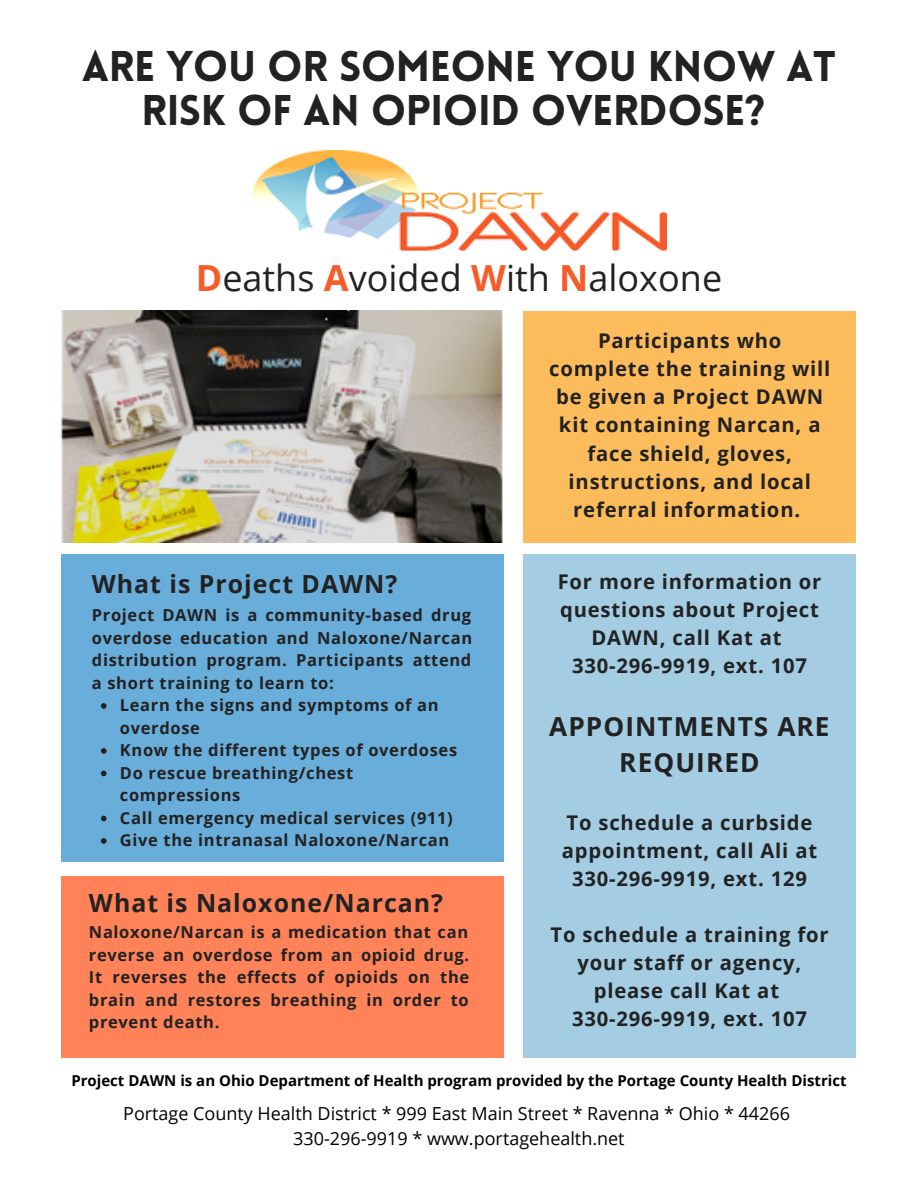
<style>
.page{position:relative;width:918px;height:1188px;background:#fff}
.page>*{position:absolute;margin:0;border:0;box-sizing:border-box;transform-origin:0 0}
.t1{font:900 42px/43.8px "Lovelo";letter-spacing:-.01em;color:#222;text-align:center}
.t2{font:36px "Open Sans";color:#222}
.t3{font:700 26.25px/36px "Open Sans";letter-spacing:.04em;color:#222;text-align:center}
.t4{font:700 24.9px "Open Sans";letter-spacing:.04em;color:#222}
.t5{font:700 20.25px/28.2px "Open Sans";letter-spacing:.04em;color:#222;text-align:center}
.t6{font:18px/25px "Open Sans";color:#000;text-align:center}
.t7{font:700 16.5px/22.5px "Open Sans";letter-spacing:.04em;color:#222;text-align:justify}
.t8{font:700 15px "Open Sans";color:#000}
.s1{font-weight:700;color:#f75b28}
</style>
<div class="page">
<div style="left:523px;top:554px;width:333px;height:504px;background:#a4cde4"></div>
<div style="left:62px;top:554px;width:442px;height:307px;background:#69adda"></div>
<img style="left:60px;top:311px;width:443px;height:232px">
<div style="left:62px;top:876px;width:442px;height:181px;background:#ff8258"></div>
<img style="left:252px;top:150px;width:414px;height:101px">
<div style="left:523px;top:311px;width:333px;height:232px;background:#fdbc5c"></div>
<svg style="left:101px;top:703px;width:6px;height:6px"></svg>
<svg style="left:101px;top:748px;width:6px;height:6px"></svg>
<svg style="left:101px;top:771px;width:6px;height:5px"></svg>
<svg style="left:101px;top:816px;width:6px;height:5px"></svg>
<svg style="left:101px;top:838px;width:6px;height:6px"></svg>
<h1 class="t1" style="left:82px;top:48px;width:756px">ARE YOU OR SOMEONE YOU KNOW AT<br>RISK OF AN OPIOID OVERDOSE?</h1>
<h2 class="t2" style="left:196px;top:253px;width:528px"><span class="s1">D</span>eaths <span class="s1">A</span>voided <span class="s1">W</span>ith <span class="s1">N</span>aloxone</h2>
<h3 class="t4" style="left:92px;top:567px;width:307px">What is Project DAWN?</h3>
<p class="t7" style="left:92px;top:603px;width:382px">Project DAWN is a community-based drug overdose education and Naloxone/Narcan distribution program. Participants attend a short training to learn to:</p>
<p class="t7" style="left:120px;top:693px;width:339px;text-align:left">Learn the signs and symptoms of an overdose<br>Know the different types of overdoses<br>Do rescue breathing/chest compressions<br>Call emergency medical services (911)<br>Give the intranasal Naloxone/Narcan</p>
<h3 class="t4" style="left:89px;top:885px;width:356px">What is Naloxone/Narcan?</h3>
<p class="t7" style="left:89px;top:921px;width:382px">Naloxone/Narcan is a medication that can reverse an overdose from an opioid drug.<br>It reverses the effects of opioids on the brain and restores breathing in order to prevent death.</p>
<p class="t5" style="left:549px;top:326px;width:283px">Participants who complete the training will be given a Project DAWN kit containing Narcan, a face shield, gloves, instructions, and local referral information.</p>
<p class="t5" style="left:558px;top:567px;width:265px">For more information or questions about Project<br>DAWN, call Kat at<br>330-296-9919, ext. 107</p>
<h3 class="t3" style="left:549px;top:708px;width:282px">APPOINTMENTS ARE<br>REQUIRED</h3>
<p class="t5" style="left:562px;top:808px;width:257px">To schedule a curbside appointment, call Ali at<br>330-296-9919, ext. 129</p>
<p class="t5" style="left:551px;top:920px;width:280px">To schedule a training for your staff or agency, please call Kat at<br>330-296-9919, ext. 107</p>
<p class="t8" style="left:71px;top:1070px;width:777px">Project DAWN is an Ohio Department of Health program provided by the Portage County Health District</p>
<p class="t6" style="left:123px;top:1100px;width:668px">Portage County Health District * 999 East Main Street * Ravenna * Ohio * 44266<br>330-296-9919 * www.portagehealth.net</p>
</div>
